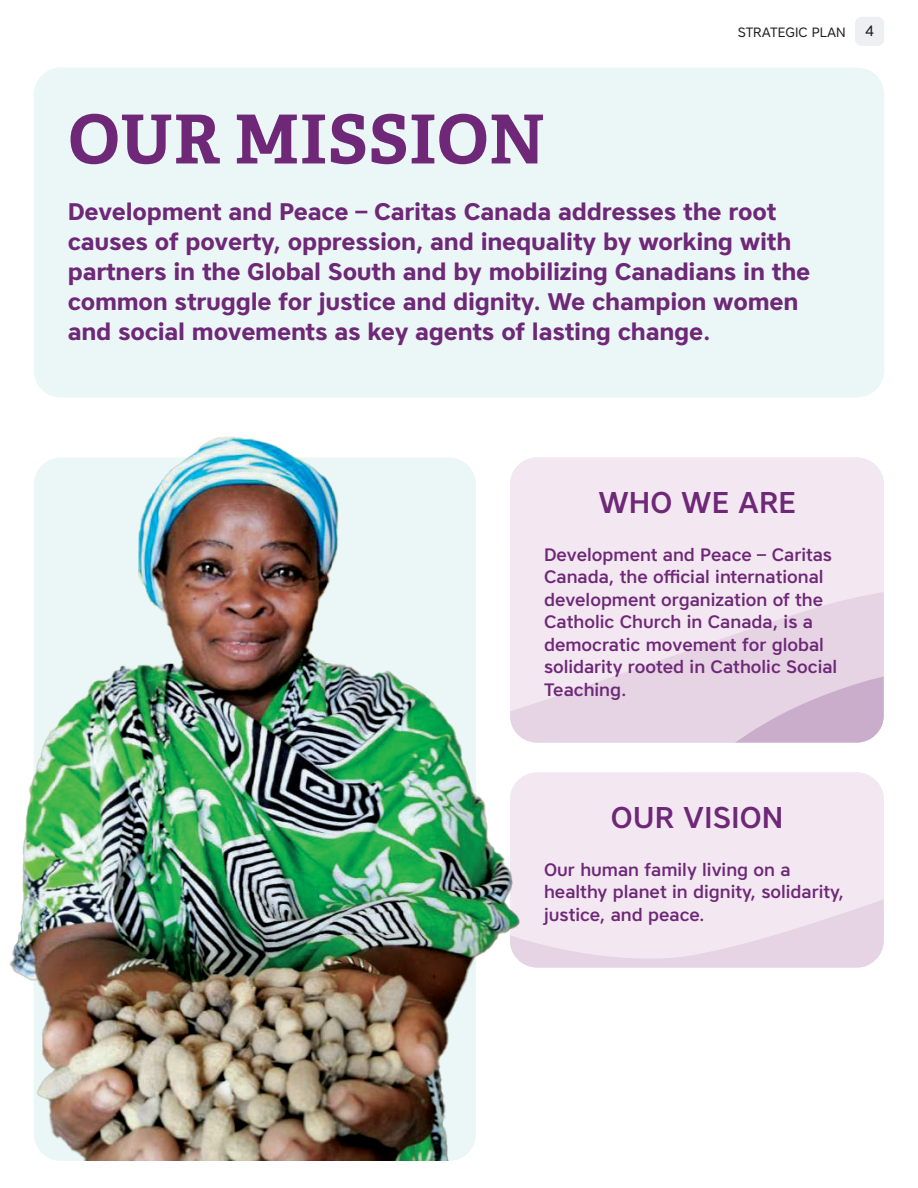
<style>
.page{position:relative;width:918px;height:1188px;background:#fff}
.page>*{position:absolute;margin:0;border:0;box-sizing:border-box;transform-origin:0 0}
.Sous-titre{font:700 67.5px "Adelle";letter-spacing:.01em;color:#6e2877}
.Sous-titre-2{font:500 30px "Core Sans A55";color:#6e2877}
.Texte{font:700 24px/30px "Core Sans A65";letter-spacing:-.01em;color:#6e2877}
.Texte-2{font:500 18px/22.5px "Core Sans A55";color:#6e2877}
.t1{font:15px "Core Sans A45";color:#231f20}
.t2{font:13.5px "Core Sans A45";color:#231f20}
</style>
<div class="page">
<div style="left:522px;top:772px;width:362px;height:27px;background:#f3e8f1"></div>
<div style="left:522px;top:799px;width:362px;height:82px;background:#f3e8f1"></div>
<svg style="left:522px;top:881px;width:362px;height:87px;background:#efe2ed"></svg>
<div style="left:522px;top:458px;width:362px;height:128px;background:#f3e8f1"></div>
<svg style="left:522px;top:586px;width:362px;height:81px;background:#eee1ec"></svg>
<svg style="left:522px;top:667px;width:362px;height:75px;background:#e1cde0"></svg>
<div style="left:34px;top:68px;width:850px;height:330px;background:#ebf7f7;border-radius:27px"></div>
<div style="left:855px;top:17px;width:29px;height:29px;background:#eeeff2;border-radius:7px"></div>
<img style="left:10px;top:436px;width:512px;height:725px">
<p class="t2" style="left:738px;top:23px;width:109px">STRATEGIC PLAN</p>
<p class="t1" style="left:865px;top:21px;width:10px">4</p>
<p class="Sous-titre" style="left:68px;top:96px;width:478px">OUR MISSION</p>
<p class="Texte" style="left:68px;top:196px;width:744px">Development and Peace – Caritas Canada addresses the root causes of poverty, oppression, and inequality by working with partners in the Global South and by mobilizing Canadians in the common struggle for justice and dignity. We champion women and social movements as key agents of lasting change.</p>
<p class="Sous-titre-2" style="left:598px;top:483px;width:199px">WHO WE ARE</p>
<p class="Texte-2" style="left:544px;top:543px;width:295px">Development and Peace – Caritas<br>Canada, the official international development organization of the<br>Catholic Church in Canada, is a democratic movement for global solidarity rooted in Catholic Social<br>Teaching.</p>
<p class="Sous-titre-2" style="left:611px;top:798px;width:174px">OUR VISION</p>
<p class="Texte-2" style="left:544px;top:858px;width:302px">Our human family living on a healthy planet in dignity, solidarity, justice, and peace.</p>
</div>
